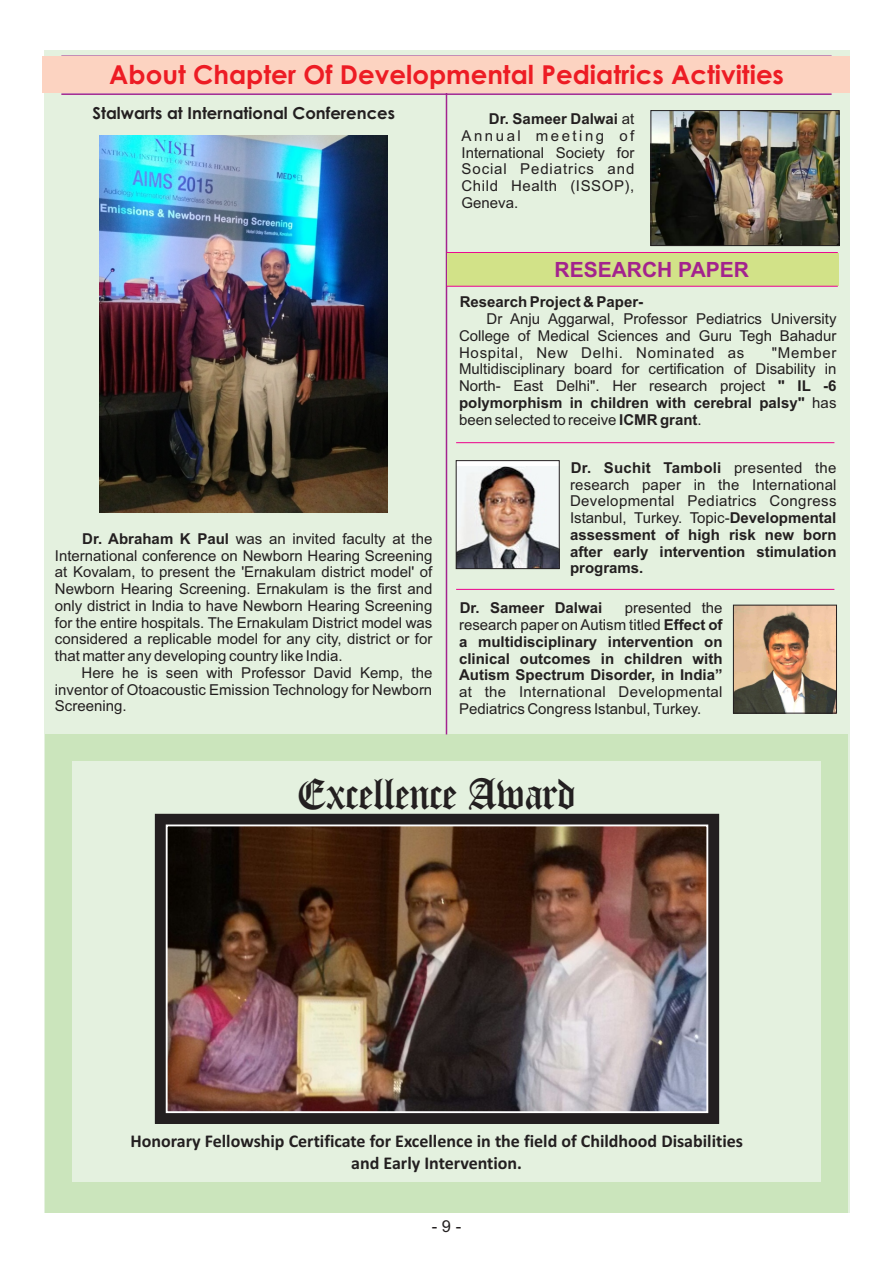
<style>
.page{position:relative;width:893px;height:1263px;background:#fff}
.page>*{position:absolute;margin:0;border:0;box-sizing:border-box;transform-origin:0 0}
.t1{font:42.9px "Diploma";color:#231f20}
.t2{font:700 26.1px "Century Gothic";color:#ed1c24}
.t3{font:700 21px "Arial";color:#a3238e}
.t4{font:700 18px/21.9px "Calibri";color:#231f20;text-align:center}
.t5{font:700 16.5px "Century Gothic";color:#231f20}
.t6{font:16.5px "Arial";color:#231f20}
.t7{font:15px/16.8px "Arial";color:#231f20;text-align:justify}
.t8{font:700 15px/16.8px "Arial";color:#231f20;text-align:justify}
.s1{font-weight:700}
.s2{font-weight:400}
</style>
<div class="page">
<div style="left:43px;top:50px;width:806px;height:1163px;background:#e4f1df"></div>
<div style="left:45px;top:734px;width:802px;height:478px;background:#cbe5bc"></div>
<hr style="left:446px;top:63px;width:1px;height:671px;background:#a3238e">
<hr style="left:61px;top:56px;width:771px;height:1px;background:#a3238e">
<div style="left:43px;top:57px;width:807px;height:36px;background:#fcd3c1"></div>
<hr style="left:61px;top:93px;width:771px;height:2px;background:#a3238e">
<hr style="left:456px;top:442px;width:378px;height:1px;background:#ec008c">
<hr style="left:456px;top:589px;width:378px;height:1px;background:#ec008c">
<img style="left:735px;top:607px;width:100px;height:104px">
<div style="left:733px;top:605px;width:104px;height:108px;border:1px solid #231f20"></div>
<div style="left:456px;top:461px;width:103px;height:108px;background:#fff"></div>
<img style="left:458px;top:467px;width:99px;height:100px">
<div style="left:456px;top:460px;width:103px;height:109px;border:1px solid #231f20"></div>
<hr style="left:446px;top:252px;width:392px;height:1px;background:#ec008c">
<img style="left:100px;top:136px;width:288px;height:377px">
<img style="left:653px;top:112px;width:184px;height:132px">
<div style="left:651px;top:110px;width:188px;height:136px;border:1px solid #231f20"></div>
<div style="left:72px;top:761px;width:749px;height:420px;background:#e4f1df"></div>
<div style="left:447px;top:253px;width:392px;height:33px;background:#d2e288"></div>
<hr style="left:446px;top:286px;width:392px;height:1px;background:#ec008c">
<div style="left:155px;top:814px;width:564px;height:309px;background:#231f20"></div>
<img style="left:169px;top:827px;width:536px;height:283px">
<div style="left:166px;top:824px;width:542px;height:289px;border:2px solid #fff"></div>
<h2 class="t2" style="left:109px;top:65px;width:676px">About Chapter Of Developmental Pediatrics Activities</h2>
<p class="t5" style="left:92px;top:106px;width:304px">Stalwarts at International Conferences</p>
<p class="t7" style="left:55px;top:532px;width:379px;text-indent:27px"><span class="s1">Dr. Abraham K Paul</span> was an invited faculty at the International conference on Newborn Hearing Screening at Kovalam, to present the 'Ernakulam district model' of Newborn Hearing Screening. Ernakulam is the first and only district in India to have Newborn Hearing Screening for the entire hospitals. The Ernakulam District model was considered a replicable model for any city, district or for that matter any developing country like India.</p>
<p class="t7" style="left:55px;top:666px;width:379px;text-indent:27px">Here he is seen with Professor David Kemp, the inventor of Otoacoustic Emission Technology for Newborn Screening.</p>
<p class="t7" style="left:462px;top:112px;width:174px;text-indent:27px"><span class="s1">Dr. Sameer Dalwai</span> at Annual meeting of International Society for Social Pediatrics and Child Health (ISSOP), Geneva.</p>
<h3 class="t3" style="left:555px;top:261px;width:196px">RESEARCH PAPER</h3>
<p class="t8" style="left:460px;top:295px;width:185px">Research Project &amp; Paper-</p>
<p class="t7" style="left:459px;top:312px;width:379px;text-indent:28px">Dr Anju Aggarwal, Professor Pediatrics University College of Medical Sciences and Guru Tegh Bahadur Hospital, New Delhi. Nominated as</p>
<p class="t7" style="left:459px;top:345px;width:379px;text-indent:313px">"Member Multidisciplinary board for certification of Disability in North- East Delhi". Her research project <span class="s1">" IL -6 polymorphism in children with cerebral palsy"</span> has been selected to receive <span class="s1">ICMR grant</span>.</p>
<p class="t8" style="left:570px;top:460px;width:268px">Dr. Suchit Tamboli <span class="s2">presented the research paper in the International Developmental Pediatrics Congress Istanbul, Turkey. Topic-</span>Developmental assessment of high risk new born after early intervention stimulation programs.</p>
<p class="t8" style="left:460px;top:601px;width:144px">Dr. Sameer Dalwai</p>
<p class="t8" style="left:459px;top:601px;width:265px;text-indent:166px"><span class="s2">presented the research paper on Autism titled</span> Effect of a multidisciplinary intervention on clinical outcomes in children with Autism Spectrum Disorder, in India”</p>
<p class="t7" style="left:459px;top:685px;width:265px">at the International Developmental<br>Pediatrics Congress Istanbul, Turkey.</p>
<h1 class="t1" style="left:298px;top:767px;width:279px">Excellence Award</h1>
<p class="t4" style="left:130px;top:1132px;width:614px">Honorary Fellowship Certificate for Excellence in the field of Childhood Disabilities and Early Intervention.</p>
<p class="t6" style="left:432px;top:1220px;width:31px">- 9 -</p>
</div>
